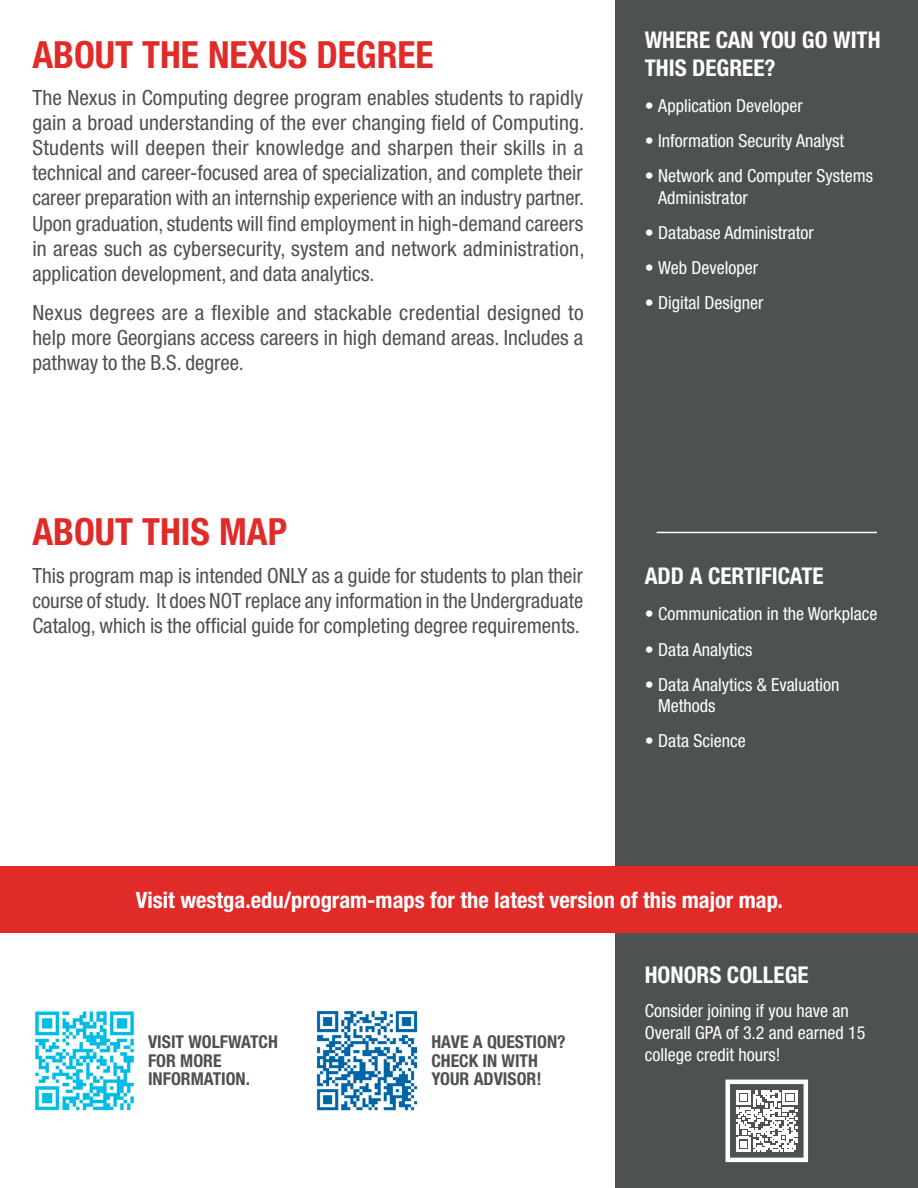
<style>
.page{position:relative;width:918px;height:1188px;background:#fff}
.page>*{position:absolute;margin:0;border:0;box-sizing:border-box;transform-origin:0 0}
.t1{font:700 condensed 37.5px "Helvetica Neue LT Std";color:#e12b28}
.t2{font:700 condensed 23.1px/27.8px "Helvetica Neue LT Std";color:#fff}
.t3{font:700 condensed 22.5px "Helvetica Neue LT Std";color:#fff}
.t4{font:condensed 21px/25.2px "Helvetica Neue LT Std";color:#4d5152;text-align:justify}
.t5{font:condensed 18px/21.6px "Helvetica Neue LT Std";color:#fff}
.t6{font:700 condensed 17.7px/18.5px "Helvetica Neue LT Std";color:#4d5152}
</style>
<div class="page">
<div style="left:616px;top:0;width:302px;height:866px;background:#4d5152"></div>
<hr style="left:657px;top:532px;width:220px;height:1px;background:#fff">
<div style="left:0;top:866px;width:918px;height:67px;background:#e12b28"></div>
<div style="left:616px;top:933px;width:302px;height:255px;background:#4d5152"></div>
<img style="left:35px;top:1011px;width:99px;height:100px">
<img style="left:316px;top:1010px;width:102px;height:101px">
<svg style="left:736px;top:1090px;width:61px;height:61px"></svg>
<div style="left:726px;top:1080px;width:82px;height:82px;border:4px solid #fff"></div>
<p class="t1" style="left:32px;top:31px;width:403px">ABOUT THE NEXUS DEGREE</p>
<p class="t4" style="left:32px;top:84px;width:554px">The Nexus in Computing degree program enables students to rapidly gain a broad understanding of the ever changing field of Computing.<br>Students will deepen their knowledge and sharpen their skills in a technical and career-focused area of specialization, and complete their career preparation with an internship experience with an industry partner.<br>Upon graduation, students will find employment in high-demand careers in areas such as cybersecurity, system and network administration, application development, and data analytics.</p>
<p class="t4" style="left:32px;top:300px;width:553px">Nexus degrees are a flexible and stackable credential designed to help more Georgians access careers in high demand areas. Includes a pathway to the B.S. degree.</p>
<p class="t1" style="left:32px;top:509px;width:256px">ABOUT THIS MAP</p>
<p class="t4" style="left:32px;top:563px;width:552px">This program map is intended ONLY as a guide for students to plan their course of study. It does NOT replace any information in the Undergraduate Catalog, which is the official guide for completing degree requirements.</p>
<p class="t2" style="left:645px;top:26px;width:237px">WHERE CAN YOU GO WITH<br>THIS DEGREE?</p>
<p class="t5" style="left:645px;top:95px;width:160px">• Application Developer</p>
<p class="t5" style="left:645px;top:130px;width:201px">• Information Security Analyst</p>
<p class="t5" style="left:658px;top:165px;width:216px;text-indent:-14px">• Network and Computer Systems<br>Administrator</p>
<p class="t5" style="left:645px;top:222px;width:171px">• Database Administrator</p>
<p class="t5" style="left:645px;top:257px;width:115px">• Web Developer</p>
<p class="t5" style="left:645px;top:292px;width:120px">• Digital Designer</p>
<p class="t2" style="left:645px;top:562px;width:180px">ADD A CERTIFICATE</p>
<p class="t5" style="left:645px;top:603px;width:234px">• Communication in the Workplace</p>
<p class="t5" style="left:645px;top:638px;width:109px">• Data Analytics</p>
<p class="t5" style="left:658px;top:673px;width:183px;text-indent:-14px">• Data Analytics &amp; Evaluation<br>Methods</p>
<p class="t5" style="left:645px;top:730px;width:102px">• Data Science</p>
<p class="t3" style="left:136px;top:886px;width:649px">Visit westga.edu/program-maps for the latest version of this major map.</p>
<p class="t6" style="left:148px;top:1033px;width:131px">VISIT WOLFWATCH<br>FOR MORE<br>INFORMATION.</p>
<p class="t6" style="left:431px;top:1033px;width:136px">HAVE A QUESTION?<br>CHECK IN WITH<br>YOUR ADVISOR!</p>
<p class="t2" style="left:645px;top:960px;width:165px">HONORS COLLEGE</p>
<p class="t5" style="left:645px;top:1000px;width:222px">Consider joining if you have an<br>Overall GPA of 3.2 and earned 15 college credit hours!</p>
</div>
